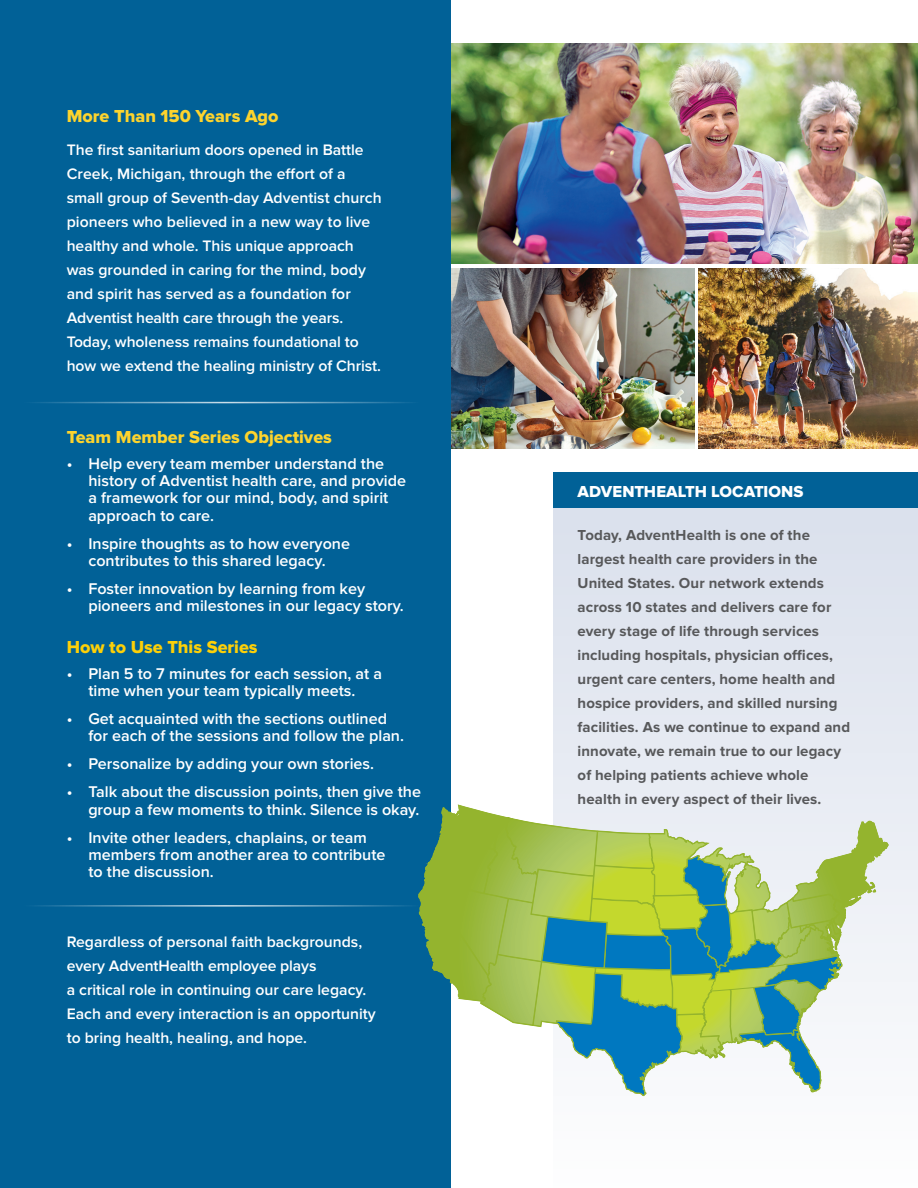
<style>
.page{position:relative;width:918px;height:1188px;background:#fff}
.page>*{position:absolute;margin:0;border:0;box-sizing:border-box;transform-origin:0 0}
.t1{font:18px "Proxima Nova Extrabld";color:#fdd42d}
.t2{font:18px "Proxima Nova Extrabld";color:#fdd008}
.t3{font:16.5px "Proxima Nova Extrabld";letter-spacing:.005em;color:#fff}
.t4{font:600 16.2px/17.2px "Proxima Nova";color:#fff}
.t5{font:600 15.75px/24px "Proxima Nova";color:#fff}
.t6{font:700 15px/24px "Proxima Nova";letter-spacing:.005em;color:#57585a}
</style>
<div class="page">
<img style="left:450px;top:268px;width:245px;height:180px">
<img style="left:450px;top:43px;width:468px;height:221px">
<img style="left:699px;top:268px;width:219px;height:180px">
<div style="left:0;top:0;width:450px;height:1188px;background:#016197"></div>
<hr style="left:21px;top:905px;width:398px;height:2px;background:#fff">
<hr style="left:21px;top:402px;width:398px;height:1px;background:#fff">
<div style="left:554px;top:508px;width:364px;height:680px;background:linear-gradient(to bottom,#dae0ec,#fdfdfe)"></div>
<div style="left:554px;top:472px;width:364px;height:36px;background:#016197"></div>
<svg style="left:418px;top:803px;width:470px;height:293px"></svg>
<p class="t1" style="left:67px;top:106px;width:213px">More Than 150 Years Ago</p>
<p class="t5" style="left:67px;top:138px;width:316px">The first sanitarium doors opened in Battle Creek, Michigan, through the effort of a small group of Seventh-day Adventist church pioneers who believed in a new way to live healthy and whole. This unique approach was grounded in caring for the mind, body and spirit has served as a foundation for Adventist health care through the years.<br>Today, wholeness remains foundational to how we extend the healing ministry of Christ.</p>
<p class="t1" style="left:67px;top:427px;width:267px">Team Member Series Objectives</p>
<p class="t4" style="left:88px;top:456px;width:319px;text-indent:-22px">• Help every team member understand the history of Adventist health care, and provide a framework for our mind, body, and spirit approach to care.</p>
<p class="t4" style="left:67px;top:535px;width:285px;text-align:center">• Inspire thoughts as to how everyone contributes to this shared legacy.</p>
<p class="t4" style="left:88px;top:581px;width:317px;text-indent:-22px">• Foster innovation by learning from key pioneers and milestones in our legacy story.</p>
<p class="t2" style="left:67px;top:636px;width:192px">How to Use This Series</p>
<p class="t4" style="left:67px;top:665px;width:317px;text-align:center">• Plan 5 to 7 minutes for each session, at a time when your team typically meets.</p>
<p class="t4" style="left:88px;top:711px;width:317px;text-indent:-22px">• Get acquainted with the sections outlined for each of the sessions and follow the plan.</p>
<p class="t4" style="left:67px;top:756px;width:309px">• Personalize by adding your own stories.</p>
<p class="t4" style="left:67px;top:784px;width:356px;text-align:right">• Talk about the discussion points, then give the group a few moments to think. Silence is okay.</p>
<p class="t4" style="left:88px;top:829px;width:299px;text-indent:-22px">• Invite other leaders, chaplains, or team members from another area to contribute to the discussion.</p>
<p class="t5" style="left:67px;top:930px;width:311px">Regardless of personal faith backgrounds, every AdventHealth employee plays<br>a critical role in continuing our care legacy.<br>Each and every interaction is an opportunity to bring health, healing, and hope.</p>
<p class="t3" style="left:578px;top:482px;width:228px">ADVENTHEALTH LOCATIONS</p>
<p class="t6" style="left:578px;top:524px;width:274px">Today, AdventHealth is one of the largest health care providers in the United States. Our network extends across 10 states and delivers care for every stage of life through services including hospitals, physician offices, urgent care centers, home health and hospice providers, and skilled nursing facilities. As we continue to expand and innovate, we remain true to our legacy of helping patients achieve whole health in every aspect of their lives.</p>
</div>
